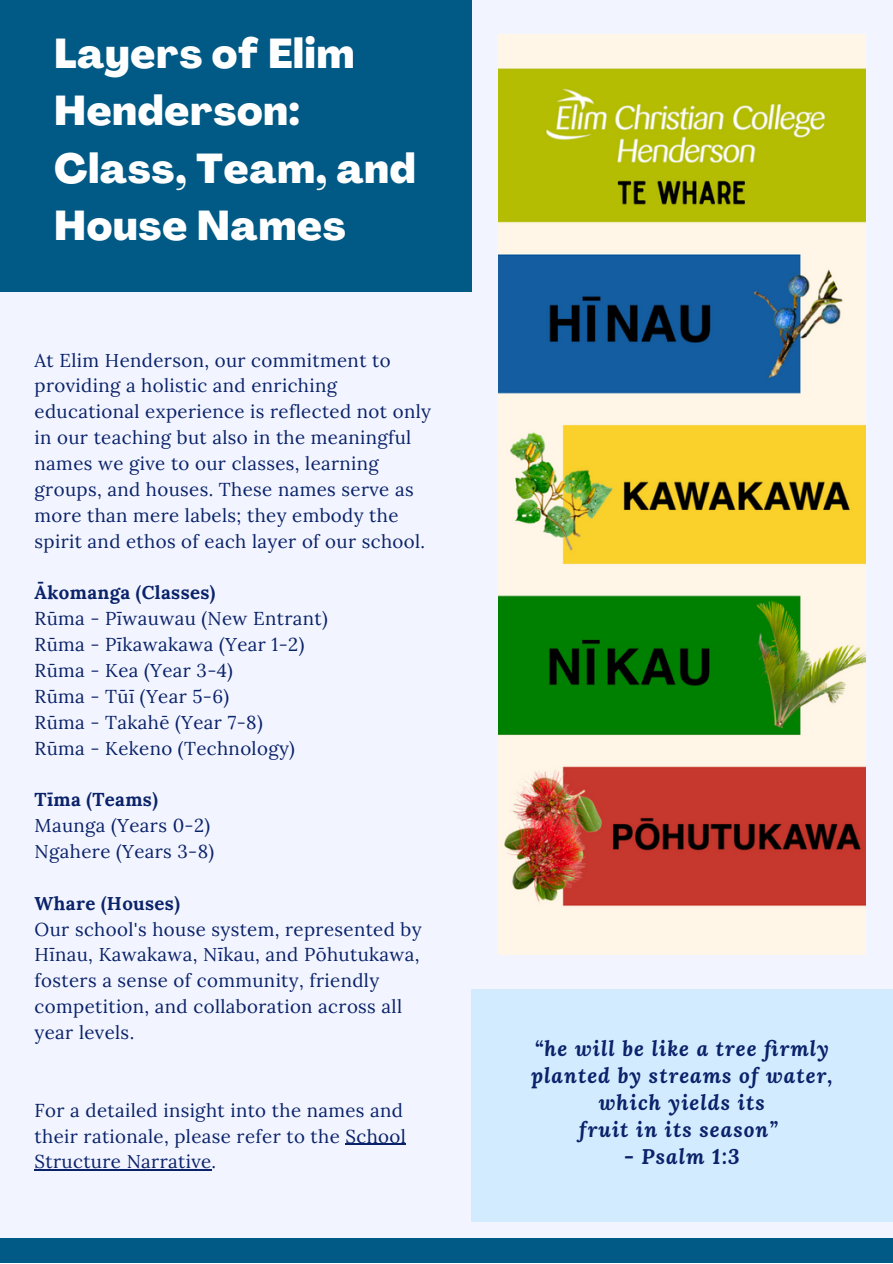
<style>
.page{position:relative;width:893px;height:1264px;background:#fff}
.page>*{position:absolute;margin:0;border:0;box-sizing:border-box;transform-origin:0 0}
.t1{font:800 41.1px/57.3px "Agrandir";letter-spacing:.02em;color:#fff}
.t2{font:italic 700 21px/27px "Lora";letter-spacing:.05em;color:#0a2269;text-align:center}
.t3{font:18.6px/25.8px "Lora";letter-spacing:.02em;color:#0a2269}
.t4{font:700 18.6px "Lora";letter-spacing:.02em;color:#0a2269}
</style>
<div class="page">
<div style="left:0;top:0;width:892px;height:1262px;background:#f2f5ff"></div>
<div style="left:0;top:0;width:471px;height:291px;background:#005a85"></div>
<div style="left:0;top:1238px;width:892px;height:24px;background:#005a85"></div>
<div style="left:471px;top:989px;width:421px;height:231px;background:#d3ebff"></div>
<img style="left:498px;top:35px;width:367px;height:919px">
<hr style="left:345px;top:1143px;width:61px;height:1px;background:#0a2269">
<hr style="left:35px;top:1169px;width:177px;height:1px;background:#0a2269">
<p class="t1" style="left:54px;top:29px;width:363px">Layers of Elim<br>Henderson:<br>Class, Team, and<br>House Names</p>
<p class="t3" style="left:35px;top:347px;width:398px">At Elim Henderson, our commitment to providing a holistic and enriching educational experience is reflected not only in our teaching but also in the meaningful names we give to our classes, learning groups, and houses. These names serve as more than mere labels; they embody the spirit and ethos of each layer of our school.</p>
<p class="t4" style="left:35px;top:580px;width:182px">Ākomanga (Classes)</p>
<p class="t3" style="left:35px;top:605px;width:295px">Rūma - Pīwauwau (New Entrant)</p>
<p class="t3" style="left:35px;top:631px;width:271px">Rūma - Pīkawakawa (Year 1-2)</p>
<p class="t3" style="left:35px;top:657px;width:200px">Rūma - Kea (Year 3-4)</p>
<p class="t3" style="left:35px;top:683px;width:196px">Rūma - Tūī (Year 5-6)</p>
<p class="t3" style="left:35px;top:709px;width:229px">Rūma - Takahē (Year 7-8)</p>
<p class="t3" style="left:35px;top:734px;width:262px">Rūma - Kekeno (Technology)</p>
<p class="t4" style="left:35px;top:787px;width:125px">Tīma (Teams)</p>
<p class="t3" style="left:35px;top:812px;width:177px">Maunga (Years 0-2)</p>
<p class="t3" style="left:35px;top:838px;width:181px">Ngahere (Years 3-8)</p>
<p class="t4" style="left:35px;top:891px;width:147px">Whare (Houses)</p>
<p class="t3" style="left:35px;top:915px;width:388px">Our school's house system, represented by Hīnau, Kawakawa, Nīkau, and Pōhutukawa, fosters a sense of community, friendly competition, and collaboration across all year levels.</p>
<p class="t3" style="left:35px;top:1096px;width:373px">For a detailed insight into the names and their rationale, please refer to the School<br>Structure Narrative.</p>
<p class="t2" style="left:531px;top:1034px;width:303px">“he will be like a tree firmly planted by streams of water, which yields its</p>
<p class="t2" style="left:579px;top:1115px;width:200px">fruit in its season”</p>
<p class="t2" style="left:624px;top:1142px;width:117px">- Psalm 1:3</p>
</div>
